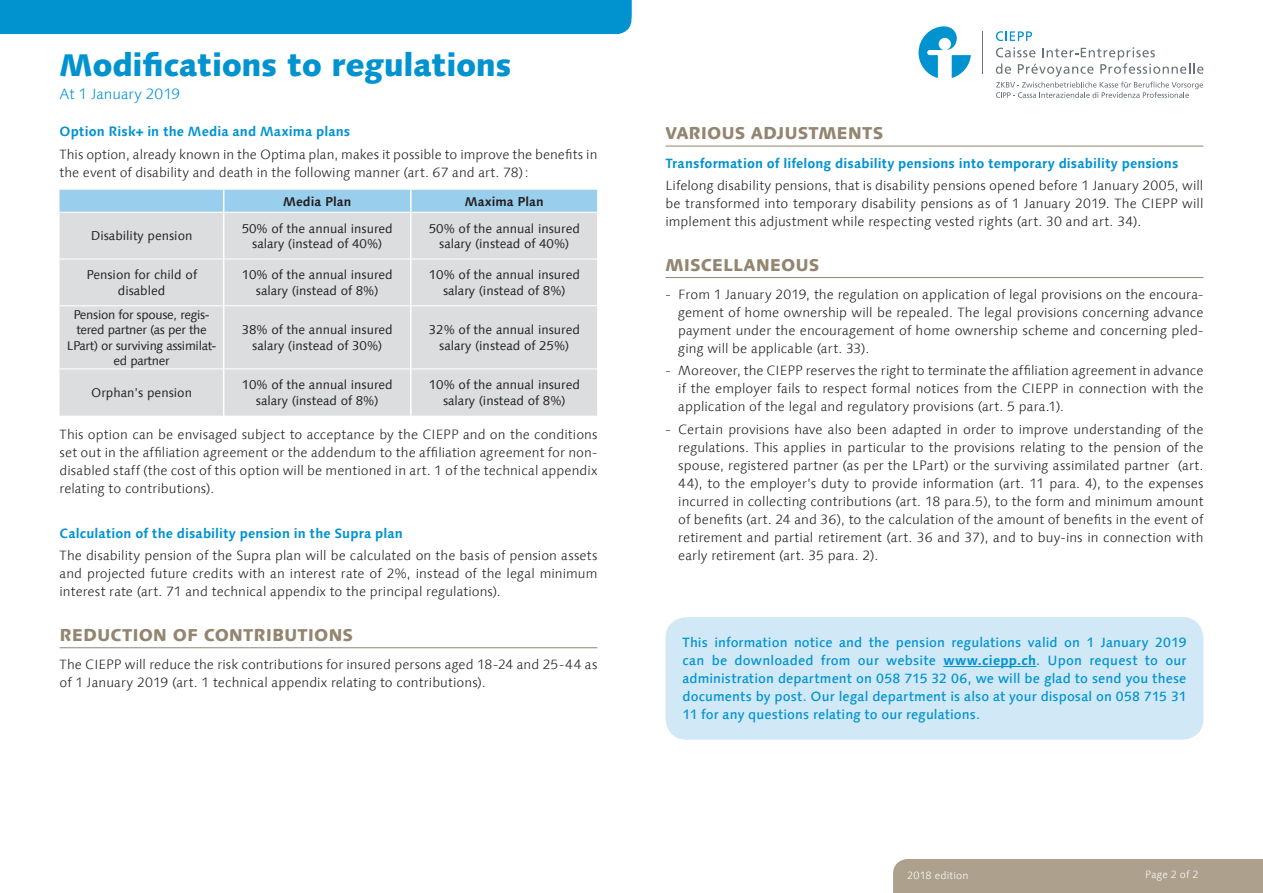
<style>
.page{position:relative;width:1263px;height:893px;background:#fff}
.page>*{position:absolute;margin:0;border:0;box-sizing:border-box;transform-origin:0 0}
.t1{font:800 31.5px "Linotype Syntax Com";letter-spacing:-.015em;color:#0093d0}
.t2{font:800 17.25px "Linotype Syntax Com";color:#938671}
.t3{font:300 15px "Linotype Syntax Com";letter-spacing:-.005em;color:#0093d0}
.t4{font:300 13.5px/18px "Linotype Syntax Com";letter-spacing:.005em;color:#231f20;text-align:justify}
.t5{font:500 13.5px/18px "Linotype Syntax Com";letter-spacing:.005em;color:#0093d0;text-align:justify}
.t6{font:700 13.5px "Linotype Syntax Com";letter-spacing:.005em;color:#0093d0}
.t7{font:12.75px/15.3px "Linotype Syntax Com";color:#231f20;text-align:center}
.t8{font:700 12.75px "Linotype Syntax Com";color:#231f20}
.t9{font:12.6px/15.1px "Linotype Syntax Com";letter-spacing:-.025em;color:#231f20;text-align:center}
.t10{font:300 10.5px "Linotype Syntax Com";letter-spacing:.02em;color:#fff}
.s1{font-weight:700}
</style>
<div class="page">
<div style="left:665px;top:617px;width:538px;height:123px;background:#d1e8f6;border-radius:21px"></div>
<hr style="left:60px;top:647px;width:537px;height:1px;background:#938671">
<hr style="left:665px;top:146px;width:538px;height:1px;background:#938671">
<hr style="left:665px;top:277px;width:538px;height:1px;background:#938671">
<hr style="left:943px;top:666px;width:93px;height:1px;background:#0093d0">
<div style="left:893px;top:859px;width:370px;height:34px;background:#ada18e"></div>
<div style="left:0;top:0;width:631px;height:34px;background:#0093d0"></div>
<svg style="left:996px;top:31px;width:36px;height:10px"></svg>
<hr style="left:982px;top:31px;width:1px;height:43px;background:#69737a">
<svg style="left:996px;top:47px;width:207px;height:51px"></svg>
<svg style="left:918px;top:26px;width:53px;height:52px"></svg>
<div style="left:60px;top:213px;width:537px;height:203px;background:#dcdddf"></div>
<hr style="left:60px;top:259px;width:163px;height:1px;background:#fff">
<hr style="left:224px;top:259px;width:186px;height:1px;background:#fff">
<hr style="left:412px;top:259px;width:185px;height:1px;background:#fff">
<hr style="left:60px;top:305px;width:163px;height:1px;background:#fff">
<hr style="left:224px;top:305px;width:186px;height:1px;background:#fff">
<hr style="left:412px;top:305px;width:185px;height:1px;background:#fff">
<hr style="left:60px;top:368px;width:163px;height:1px;background:#fff">
<hr style="left:224px;top:368px;width:186px;height:1px;background:#fff">
<hr style="left:412px;top:368px;width:185px;height:1px;background:#fff">
<div style="left:60px;top:190px;width:537px;height:22px;background:#99cfec"></div>
<hr style="left:410px;top:190px;width:2px;height:22px;background:#fff">
<hr style="left:223px;top:212px;width:1px;height:47px;background:#fff">
<hr style="left:410px;top:212px;width:2px;height:47px;background:#fff">
<hr style="left:223px;top:259px;width:1px;height:47px;background:#fff">
<hr style="left:410px;top:259px;width:2px;height:47px;background:#fff">
<hr style="left:223px;top:306px;width:1px;height:63px;background:#fff">
<hr style="left:410px;top:306px;width:2px;height:63px;background:#fff">
<hr style="left:223px;top:369px;width:1px;height:47px;background:#fff">
<hr style="left:410px;top:369px;width:2px;height:47px;background:#fff">
<h1 class="t1" style="left:60px;top:45px;width:453px">Modifications to regulations</h1>
<p class="t3" style="left:60px;top:85px;width:122px">At 1 January 2019</p>
<p class="t6" style="left:60px;top:123px;width:292px">Option Risk+ in the Media and Maxima plans</p>
<p class="t4" style="left:60px;top:145px;width:539px">This option, already known in the Optima plan, makes it possible to improve the benefits in the event of disability and death in the following manner (art. 67 and art. 78):</p>
<p class="t8" style="left:283px;top:193px;width:70px">Media Plan</p>
<p class="t8" style="left:465px;top:193px;width:80px">Maxima Plan</p>
<p class="t7" style="left:91px;top:228px;width:103px">Disability pension</p>
<p class="t7" style="left:242px;top:220px;width:153px">50% of the annual insured salary (instead of 40%)</p>
<p class="t7" style="left:429px;top:220px;width:153px">50% of the annual insured salary (instead of 40%)</p>
<p class="t7" style="left:86px;top:267px;width:112px">Pension for child of disabled</p>
<p class="t7" style="left:242px;top:267px;width:153px">10% of the annual insured salary (instead of 8%)</p>
<p class="t7" style="left:429px;top:267px;width:153px">10% of the annual insured salary (instead of 8%)</p>
<p class="t9" style="left:67px;top:307px;width:151px">Pension for spouse, regis&shy;tered partner (as per the<br>LPart) or surviving assimilat&shy;ed partner</p>
<p class="t7" style="left:242px;top:322px;width:153px">38% of the annual insured salary (instead of 30%)</p>
<p class="t7" style="left:429px;top:322px;width:153px">32% of the annual insured salary (instead of 25%)</p>
<p class="t7" style="left:91px;top:385px;width:103px">Orphan’s pension</p>
<p class="t7" style="left:242px;top:377px;width:153px">10% of the annual insured salary (instead of 8%)</p>
<p class="t7" style="left:429px;top:377px;width:153px">10% of the annual insured salary (instead of 8%)</p>
<p class="t4" style="left:60px;top:426px;width:539px">This option can be envisaged subject to acceptance by the CIEPP and on the conditions set out in the affiliation agreement or the addendum to the affiliation agreement for non&shy;disabled staff (the cost of this option will be mentioned in art. 1 of the technical appendix relating to contributions).</p>
<p class="t6" style="left:60px;top:525px;width:345px">Calculation of the disability pension in the Supra plan</p>
<p class="t4" style="left:60px;top:546px;width:539px">The disability pension of the Supra plan will be calculated on the basis of pension assets and projected future credits with an interest rate of 2%, instead of the legal minimum interest rate (art. 71 and technical appendix to the principal regulations).</p>
<p class="t2" style="left:60px;top:624px;width:295px">REDUCTION OF CONTRIBUTIONS</p>
<p class="t4" style="left:60px;top:656px;width:539px">The CIEPP will reduce the risk contributions for insured persons aged 18-24 and 25-44 as of 1 January 2019 (art. 1 technical appendix relating to contributions).</p>
<p class="t2" style="left:665px;top:122px;width:219px">VARIOUS ADJUSTMENTS</p>
<p class="t6" style="left:665px;top:154px;width:514px">Transformation of lifelong disability pensions into temporary disability pensions</p>
<p class="t4" style="left:665px;top:176px;width:539px">Lifelong disability pensions, that is disability pensions opened before 1 January 2005, will be transformed into temporary disability pensions as of 1 January 2019. The CIEPP will implement this adjustment while respecting vested rights (art. 30 and art. 34).</p>
<p class="t2" style="left:665px;top:253px;width:156px">MISCELLANEOUS</p>
<p class="t4" style="left:678px;top:286px;width:527px;text-indent:-13px">- From 1 January 2019, the regulation on application of legal provisions on the encoura&shy;gement of home ownership will be repealed. The legal provisions concerning advance payment under the encouragement of home ownership scheme and concerning pled&shy;ging will be applicable (art. 33).</p>
<p class="t4" style="left:678px;top:362px;width:527px;text-indent:-13px">- Moreover, the CIEPP reserves the right to terminate the affiliation agreement in advance if the employer fails to respect formal notices from the CIEPP in connection with the application of the legal and regulatory provisions (art. 5 para.1).</p>
<p class="t4" style="left:678px;top:420px;width:527px;text-indent:-13px">- Certain provisions have also been adapted in order to improve understanding of the regulations. This applies in particular to the provisions relating to the pension of the spouse, registered partner (as per the LPart) or the surviving assimilated partner (art.<br>44), to the employer’s duty to provide information (art. 11 para. 4), to the expenses incurred in collecting contributions (art. 18 para.5), to the form and minimum amount of benefits (art. 24 and 36), to the calculation of the amount of benefits in the event of retirement and partial retirement (art. 36 and 37), and to buy-ins in connection with early retirement (art. 35 para. 2).</p>
<p class="t5" style="left:682px;top:633px;width:505px">This information notice and the pension regulations valid on 1 January 2019 can be downloaded from our website <span class="s1">www.ciepp.ch</span>. Upon request to our administration department on 058 715 32 06, we will be glad to send you these documents by post. Our legal department is also at your disposal on 058 715 31<br>11 for any questions relating to our regulations.</p>
<p class="t10" style="left:907px;top:869px;width:63px">2018 edition</p>
<p class="t10" style="left:1145px;top:868px;width:55px">Page 2 of 2</p>
</div>
